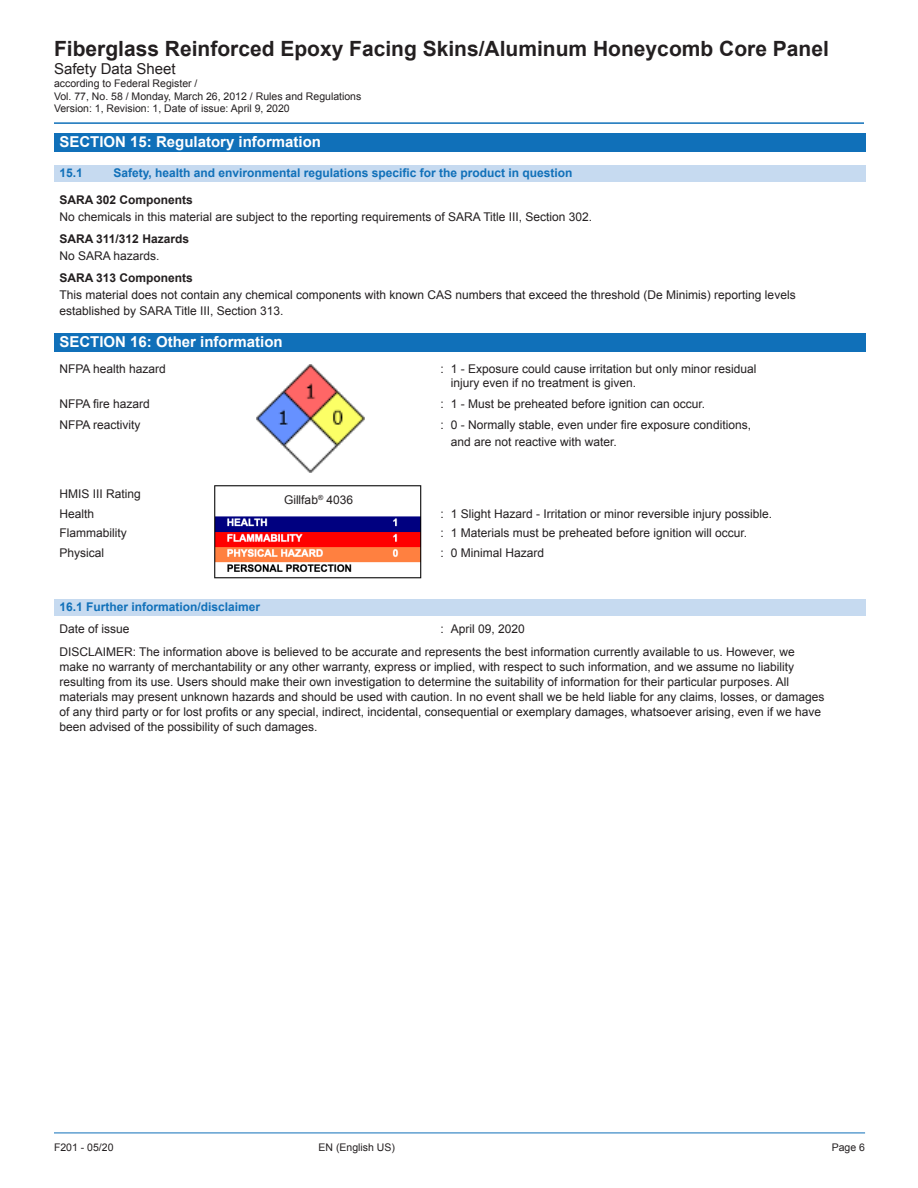
<style>
.page{position:relative;width:918px;height:1188px;background:#fff}
.page>*{position:absolute;margin:0;border:0;box-sizing:border-box;transform-origin:0 0}
.t1{font:700 21px "Arial";color:#231f20}
.t2{font:700 15px "Arial";color:#fff}
.t3{font:15px "Arial";color:#231f20}
.t4{font:12px/15px "Arial";color:#231f20}
.t5{font:700 12px "Arial";color:#1070b9}
.t6{font:700 12px "Arial";color:#231f20}
.t7{font:10.5px/12.6px "Arial";color:#231f20}
</style>
<div class="page">
<hr style="left:54px;top:1133px;width:811px;height:1px;background:#1070b9">
<div style="left:54px;top:133px;width:811px;height:18px;background:#1070b9"></div>
<div style="left:54px;top:334px;width:811px;height:18px;background:#1070b9"></div>
<div style="left:54px;top:165px;width:811px;height:17px;background:#c6daf0"></div>
<div style="left:54px;top:599px;width:811px;height:17px;background:#c6daf0"></div>
<hr style="left:54px;top:122px;width:810px;height:2px;background:#1070b9">
<img style="left:256px;top:364px;width:108px;height:108px">
<img style="left:214px;top:485px;width:208px;height:94px">
<h1 class="t1" style="left:54px;top:41px;width:776px">Fiberglass Reinforced Epoxy Facing Skins/Aluminum Honeycomb Core Panel</h1>
<p class="t3" style="left:54px;top:63px;width:123px">Safety Data Sheet</p>
<p class="t7" style="left:54px;top:78px;width:309px">according to Federal Register /<br>Vol. 77, No. 58 / Monday, March 26, 2012 / Rules and Regulations<br>Version: 1, Revision: 1, Date of issue: April 9, 2020</p>
<p class="t2" style="left:59px;top:136px;width:263px">SECTION 15: Regulatory information</p>
<p class="t5" style="left:59px;top:165px;width:25px">15.1</p>
<p class="t5" style="left:113px;top:165px;width:461px">Safety, health and environmental regulations specific for the product in question</p>
<p class="t6" style="left:59px;top:195px;width:135px">SARA 302 Components</p>
<p class="t4" style="left:59px;top:210px;width:534px">No chemicals in this material are subject to the reporting requirements of SARA Title III, Section 302.</p>
<p class="t6" style="left:59px;top:234px;width:131px">SARA 311/312 Hazards</p>
<p class="t4" style="left:59px;top:249px;width:102px">No SARA hazards.</p>
<p class="t6" style="left:59px;top:273px;width:135px">SARA 313 Components</p>
<p class="t4" style="left:59px;top:287px;width:738px;line-height:16.5px">This material does not contain any chemical components with known CAS numbers that exceed the threshold (De Minimis) reporting levels established by SARA Title III, Section 313.</p>
<p class="t2" style="left:59px;top:336px;width:225px">SECTION 16: Other information</p>
<p class="t4" style="left:59px;top:362px;width:108px">NFPA health hazard</p>
<p class="t4" style="left:451px;top:363px;width:307px;line-height:14.4px;text-indent:-10px">: 1 - Exposure could cause irritation but only minor residual injury even if no treatment is given.</p>
<p class="t4" style="left:59px;top:397px;width:92px">NFPA fire hazard</p>
<p class="t4" style="left:440px;top:397px;width:266px">: 1 - Must be preheated before ignition can occur.</p>
<p class="t4" style="left:59px;top:418px;width:83px">NFPA reactivity</p>
<p class="t4" style="left:451px;top:417px;width:302px;line-height:16.5px;text-indent:-10px">: 0 - Normally stable, even under fire exposure conditions, and are not reactive with water.</p>
<p class="t4" style="left:59px;top:485px;width:83px;line-height:19.5px">HMIS III Rating<br>Health</p>
<p class="t4" style="left:284px;top:494px;width:71px">Gillfab<sup>®</sup> 4036</p>
<p class="t4" style="left:440px;top:507px;width:333px">: 1 Slight Hazard - Irritation or minor reversible injury possible.</p>
<p class="t4" style="left:59px;top:527px;width:69px">Flammability</p>
<p class="t4" style="left:440px;top:527px;width:308px">: 1 Materials must be preheated before ignition will occur.</p>
<p class="t4" style="left:59px;top:546px;width:46px">Physical</p>
<p class="t4" style="left:440px;top:546px;width:105px">: 0 Minimal Hazard</p>
<p class="t5" style="left:59px;top:602px;width:202px">16.1 Further information/disclaimer</p>
<p class="t4" style="left:59px;top:623px;width:72px">Date of issue</p>
<p class="t4" style="left:59px;top:619px;width:737px;line-height:22.5px;text-indent:381px">: April 09, 2020<br>DISCLAIMER: The information above is believed to be accurate and represents the best information currently available to us. However, we</p>
<p class="t4" style="left:59px;top:660px;width:767px">make no warranty of merchantability or any other warranty, express or implied, with respect to such information, and we assume no liability resulting from its use. Users should make their own investigation to determine the suitability of information for their particular purposes. All materials may present unknown hazards and should be used with caution. In no event shall we be held liable for any claims, losses, or damages of any third party or for lost profits or any special, indirect, incidental, consequential or exemplary damages, whatsoever arising, even if we have been advised of the possibility of such damages.</p>
<p class="t7" style="left:54px;top:1142px;width:61px">F201 - 05/20</p>
<p class="t7" style="left:319px;top:1141px;width:78px">EN (English US)</p>
<p class="t7" style="left:832px;top:1142px;width:35px">Page 6</p>
</div>
